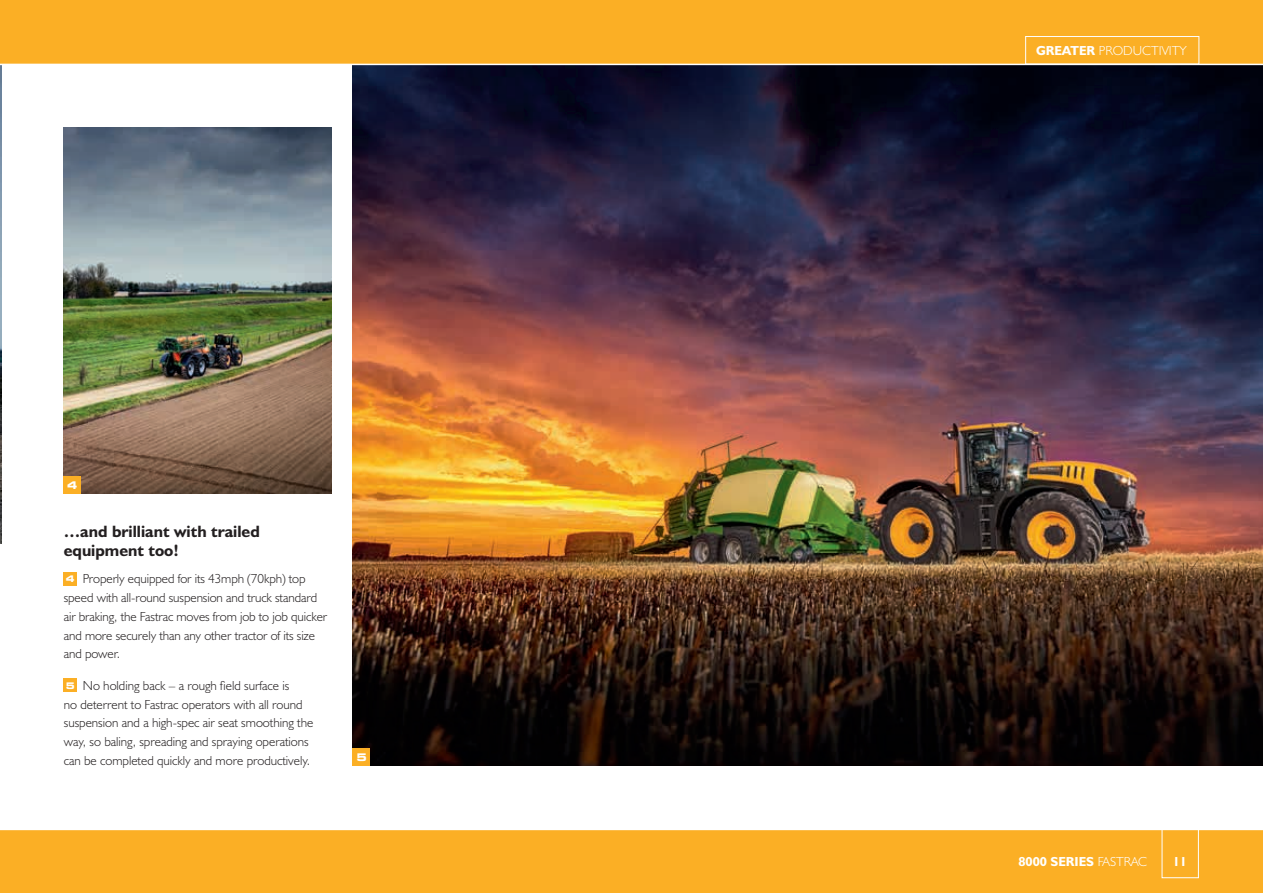
<style>
.page{position:relative;width:1263px;height:893px;background:#fff}
.page>*{position:absolute;margin:0;border:0;box-sizing:border-box;transform-origin:0 0}
.t1{font:16.5px/18.8px "JCB Bold";color:#231f20}
.t2{font:13.2px/18.8px "JCB Light";color:#231f20}
.t3{font:13.2px "JCB Bold";color:#fff}
.t4{font:13.2px "JCB Light";color:#fff}
.t5{font:700 expanded 10.5px "Square 721 BT";color:#fff}
.s1{font-family:"Square 721 BT";font-weight:700;font-stretch:expanded;font-size:9.15px;color:#fff}
.s2{font-family:"JCB Bold"}
.s3{font-family:"JCB Light"}
</style>
<div class="page">
<img style="left:0;top:65px;width:1px;height:479px">
<img style="left:353px;top:65px;width:910px;height:700px">
<img style="left:64px;top:128px;width:268px;height:365px">
<div style="left:0;top:829px;width:1263px;height:64px;background:#fbaf25"></div>
<div style="left:0;top:0;width:1263px;height:64px;background:#fbaf25"></div>
<div style="left:353px;top:748px;width:17px;height:17px;background:#fbaf25"></div>
<div style="left:64px;top:476px;width:17px;height:17px;background:#fbaf25"></div>
<div style="left:1162px;top:829px;width:37px;height:49px;border:1px solid #fff"></div>
<div style="left:64px;top:572px;width:13px;height:13px;background:#fbaf25"></div>
<div style="left:64px;top:679px;width:13px;height:13px;background:#fbaf25"></div>
<div style="left:1025px;top:36px;width:174px;height:28px;border:1px solid #fff"></div>
<hr style="left:0;top:829px;width:1263px;height:1px;background:#fff">
<p class="t5" style="left:67px;top:479px;width:12px">4</p>
<p class="t1" style="left:64px;top:522px;width:198px">…and brilliant with trailed equipment too!</p>
<p class="t2" style="left:64px;top:569px;width:265px"><span class="s1">4</span> Properly equipped for its 43mph (70kph) top speed with all-round suspension and truck standard air braking, the Fastrac moves from job to job quicker and more securely than any other tractor of its size and power.</p>
<p class="t2" style="left:64px;top:676px;width:251px"><span class="s1">5</span> No holding back – a rough field surface is<br>no deterrent to Fastrac operators with all round suspension and a high-spec air seat smoothing the way, so baling, spreading and spraying operations can be completed quickly and more productively.</p>
<p class="t5" style="left:356px;top:751px;width:12px">5</p>
<p class="t4" style="left:1036px;top:43px;width:152px"><span class="s2">GREATER</span> PRODUCTIVITY</p>
<p class="t3" style="left:1018px;top:853px;width:130px">8000 SERIES <span class="s3">FASTRAC</span></p>
<p class="t3" style="left:1173px;top:853px;width:16px">11</p>
</div>
